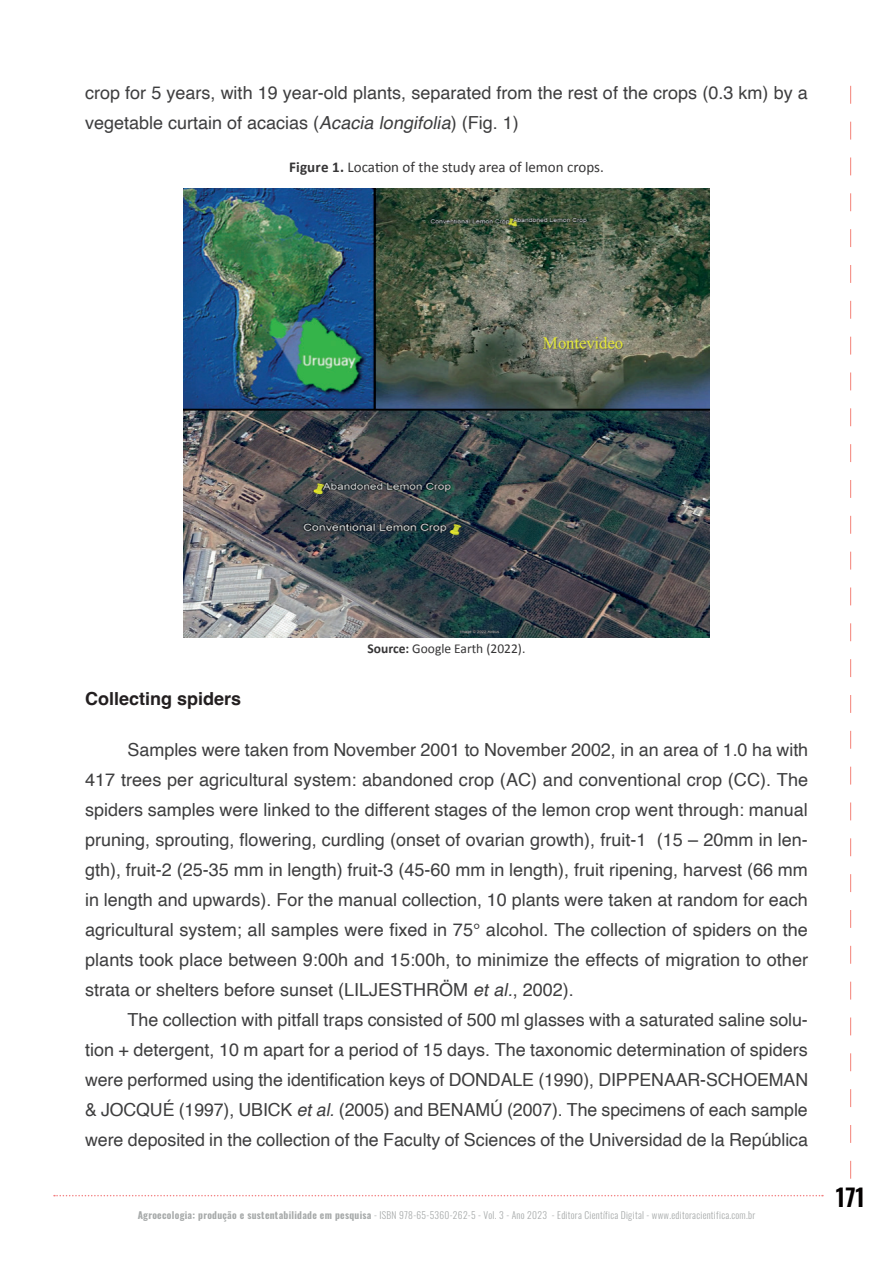
<style>
.page{position:relative;width:893px;height:1263px;background:#fff}
.page>*{position:absolute;margin:0;border:0;box-sizing:border-box;transform-origin:0 0}
.t1{font:600 24px "Oswald";color:#040101}
._04_texto{font:18px/30px "Helvetica";color:#3e3e3f;text-align:justify}
._01_sub-titulo{font:700 18px "Helvetica";color:#231f20}
._06_figura-quadro-ta{font:15px "Calibri";color:#363536}
._06_fonte{font:13.5px "Calibri";color:#363536}
.t2{font:300 9.6px "Oswald";letter-spacing:.03em;color:#a7aaaa}
.s1{font-style:italic}
.s2{font-weight:700}
</style>
<div class="page">
<svg style="left:54px;top:1195px;width:769px;height:1px"></svg>
<svg style="left:850px;top:86px;width:1px;height:1093px"></svg>
<img style="left:184px;top:188px;width:525px;height:450px">
<p class="_04_texto" style="left:85px;top:78px;width:724px">crop for 5 years, with 19 year-old plants, separated from the rest of the crops (0.3 km) by a vegetable curtain of acacias (<span class="s1">Acacia longifolia</span>) (Fig. 1)</p>
<p class="_06_figura-quadro-ta" style="left:289px;top:157px;width:316px"><span class="s2">Figure 1.</span> Location of the study area of lemon crops.</p>
<p class="_06_fonte" style="left:368px;top:639px;width:159px"><span class="s2">Source:</span> Google Earth (2022).</p>
<p class="_01_sub-titulo" style="left:85px;top:688px;width:158px">Collecting spiders</p>
<p class="_04_texto" style="left:85px;top:736px;width:725px;text-indent:43px">Samples were taken from November 2001 to November 2002, in an area of 1.0 ha with 417 trees per agricultural system: abandoned crop (AC) and conventional crop (CC). The spiders samples were linked to the different stages of the lemon crop went through: manual pruning, sprouting, flowering, curdling (onset of ovarian growth), fruit-1 (15 – 20mm in len&shy;gth), fruit-2 (25-35 mm in length) fruit-3 (45-60 mm in length), fruit ripening, harvest (66 mm in length and upwards). For the manual collection, 10 plants were taken at random for each agricultural system; all samples were fixed in 75° alcohol. The collection of spiders on the plants took place between 9:00h and 15:00h, to minimize the effects of migration to other strata or shelters before sunset (LILJESTHRÖM <span class="s1">etal.</span>, 2002).</p>
<p class="_04_texto" style="left:85px;top:1006px;width:725px;text-indent:43px">The collection with pitfall traps consisted of 500 ml glasses with a saturated saline solu&shy;tion + detergent, 10 m apart for a period of 15 days. The taxonomic determination of spiders were performed using the identification keys of DONDALE (1990), DIPPENAAR-SCHOEMAN &amp; JOCQUÉ (1997), UBICK <span class="s1">etal.</span>(2005) and BENAMÚ (2007). The specimens of each sample were deposited in the collection of the Faculty of Sciences of the Universidad de la República</p>
<p class="t2" style="left:138px;top:1206px;width:619px"><span class="s2">Agroecologia: produção e sustentabilidade em pesquisa</span> - ISBN 978-65-5360-262-5 - Vol. 3 - Ano 2023 - Editora Científica Digital - www.editoracientifica.com.br</p>
<h1 class="t1" style="left:836px;top:1184px;width:31px">171</h1>
</div>
